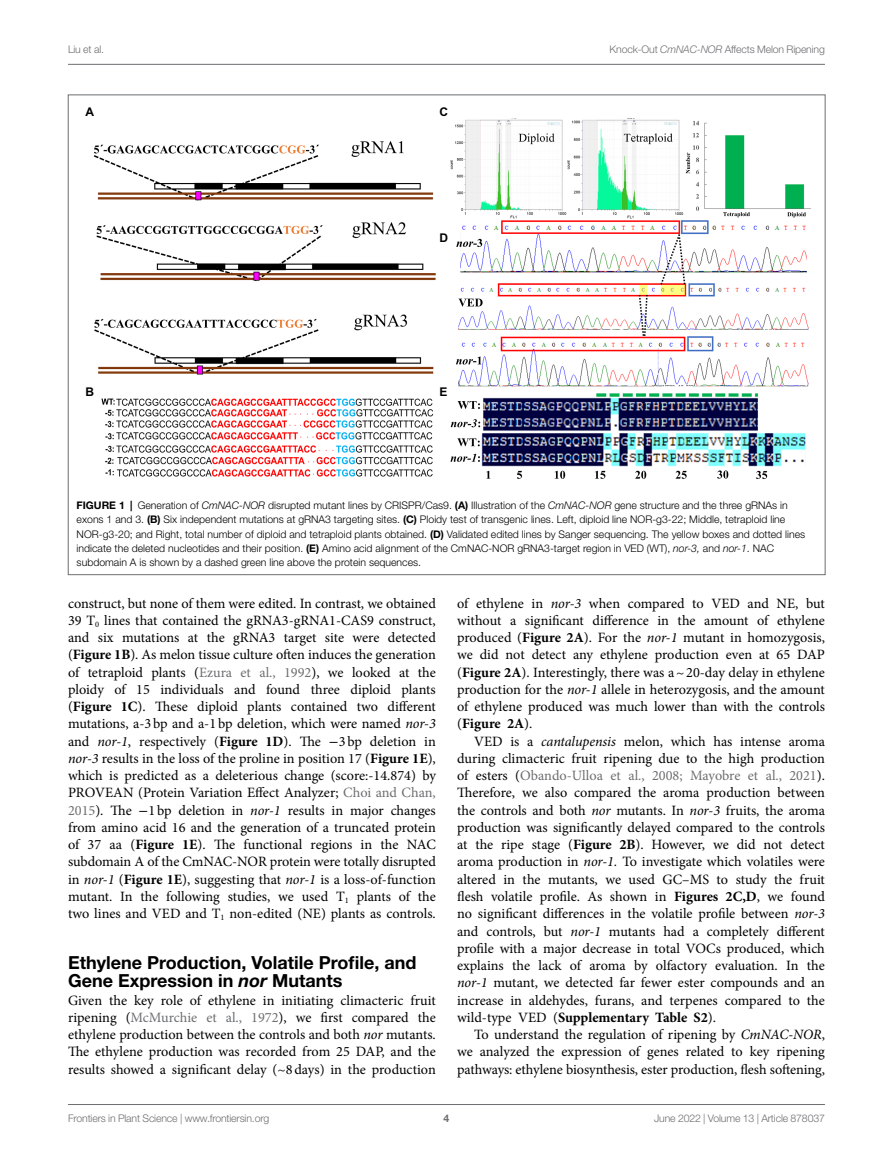
<style>
.page{position:relative;width:893px;height:1170px;background:#fff}
.page>*{position:absolute;margin:0;border:0;box-sizing:border-box;transform-origin:0 0}
.HEAD_2{font:700 18px/18.8px "Helvetica Neue LT Std";color:#000}
.TEXT_FLUSH{font:14.25px/17.2px "Minion Pro";letter-spacing:-.005em;color:#000;text-align:justify}
.TEXT{font:14.25px/17.2px "Minion Pro";letter-spacing:-.005em;color:#000;text-align:justify}
.t1{font:700 12px "Arial";color:#000}
.FIG_LEG{font:300 10.5px/14.2px "Helvetica Neue LT Std";color:#000}
.t2{font:300 10.5px "Helvetica Neue LT Std";letter-spacing:-.015em;color:#6d6e71}
.t3{font:700 10.5px "Helvetica Neue LT Std";color:#6d6e71}
.s1{font-style:italic}
.s2{font-weight:700}
.s3{color:#6d6e71}
.s4{font-family:"STIX General"}
</style>
<div class="page">
<hr style="left:68px;top:64px;width:757px;height:1px;background:#6d6e71">
<hr style="left:68px;top:1104px;width:757px;height:1px;background:#6d6e71">
<img style="left:93px;top:118px;width:718px;height:361px">
<p class="t2" style="left:68px;top:42px;width:38px">Liu et al.</p>
<p class="t2" style="left:610px;top:42px;width:217px">Knock-Out <span class="s1">CmNAC</span>-<span class="s1">NOR</span> Affects Melon Ripening</p>
<p class="t1" style="left:86px;top:104px;width:10px">A</p>
<p class="t1" style="left:439px;top:104px;width:10px">C</p>
<p class="t1" style="left:439px;top:229px;width:10px">D</p>
<p class="t1" style="left:86px;top:383px;width:10px">B</p>
<p class="t1" style="left:439px;top:383px;width:10px">E</p>
<p class="FIG_LEG" style="left:77px;top:498px;width:730px"><span class="s2">FIGURE 1 |</span> Generation of <span class="s1">CmNAC-NOR</span> disrupted mutant lines by CRISPR/Cas9. <span class="s2">(A)</span> Illustration of the <span class="s1">CmNAC-NOR</span> gene structure and the three gRNAs in exons 1 and 3. <span class="s2">(B)</span> Six independent mutations at gRNA3 targeting sites. <span class="s2">(C)</span> Ploidy test of transgenic lines. Left, diploid line NOR-g3-22; Middle, tetraploid line NOR-g3-20; and Right, total number of diploid and tetraploid plants obtained. <span class="s2">(D)</span> Validated edited lines by Sanger sequencing. The yellow boxes and dotted lines indicate the deleted nucleotides and their position. <span class="s2">(E)</span> Amino acid alignment of the CmNAC-NOR gRNA3-target region in VED (WT), <span class="s1">nor-3,</span> and <span class="s1">nor-1</span>. NAC subdomain A is shown by a dashed green line above the protein sequences.</p>
<p class="TEXT_FLUSH" style="left:68px;top:594px;width:369px">construct, but none of them were edited. In contrast, we obtained 39 T<sub>0</sub> lines that contained the gRNA3-gRNA1-CAS9 construct, and six mutations at the gRNA3 target site were detected (<span class="s2">Figure 1B</span>). As melon tissue culture often induces the generation of tetraploid plants (<span class="s3">Ezura et al., 1992</span>), we looked at the ploidy of 15 individuals and found three diploid plants (<span class="s2">Figure 1C</span>). These diploid plants contained two different mutations, a-3bp and a-1bp deletion, which were named <span class="s1">nor-3 </span>and <span class="s1">nor-1</span>, respectively (<span class="s2">Figure 1D</span>). The <span class="s4">−</span>3bp deletion in <span class="s1">nor-3</span> results in the loss of the proline in position 17 (<span class="s2">Figure 1E</span>), which is predicted as a deleterious change (score:-14.874) by PROVEAN (Protein Variation Effect Analyzer; <span class="s3">Choi and Chan, 2015</span>). The <span class="s4">−</span>1bp deletion in <span class="s1">nor-1</span> results in major changes from amino acid 16 and the generation of a truncated protein of 37 aa (<span class="s2">Figure 1E</span>). The functional regions in the NAC subdomain A of the CmNAC-NOR protein were totally disrupted in <span class="s1">nor-1</span> (<span class="s2">Figure 1E</span>), suggesting that <span class="s1">nor-1</span> is a loss-of-function mutant. In the following studies, we used T<sub>1</sub> plants of the two lines and VED and T<sub>1</sub> non-edited (NE) plants as controls.</p>
<p class="HEAD_2" style="left:68px;top:952px;width:350px">Ethylene Production, Volatile Profile, and<br>Gene Expression in <span class="s1">nor</span> Mutants</p>
<p class="TEXT_FLUSH" style="left:68px;top:991px;width:369px">Given the key role of ethylene in initiating climacteric fruit ripening (<span class="s3">McMurchie et al., 1972</span>), we first compared the ethylene production between the controls and both <span class="s1">nor</span> mutants.<br>The ethylene production was recorded from 25 DAP, and the results showed a significant delay (~8days) in the production</p>
<p class="TEXT_FLUSH" style="left:457px;top:594px;width:369px">of ethylene in <span class="s1">nor-3</span> when compared to VED and NE, but without a significant difference in the amount of ethylene produced (<span class="s2">Figure 2A</span>). For the <span class="s1">nor-1</span> mutant in homozygosis, we did not detect any ethylene production even at 65 DAP (<span class="s2">Figure 2A</span>). Interestingly, there was a~20-day delay in ethylene production for the <span class="s1">nor-1</span> allele in heterozygosis, and the amount of ethylene produced was much lower than with the controls (<span class="s2">Figure 2A</span>).</p>
<p class="TEXT" style="left:457px;top:732px;width:369px;text-indent:17px">VED is a <span class="s1">cantalupensis</span> melon, which has intense aroma during climacteric fruit ripening due to the high production of esters (<span class="s3">Obando-Ulloa et al., 2008; Mayobre et al., 2021</span>).<br>Therefore, we also compared the aroma production between the controls and both <span class="s1">nor</span> mutants. In <span class="s1">nor-3</span> fruits, the aroma production was significantly delayed compared to the controls at the ripe stage (<span class="s2">Figure 2B</span>). However, we did not detect aroma production in <span class="s1">nor-1.</span> To investigate which volatiles were altered in the mutants, we used GC–MS to study the fruit flesh volatile profile. As shown in <span class="s2">Figures 2C,D</span>, we found no significant differences in the volatile profile between <span class="s1">nor-3 </span>and controls, but <span class="s1">nor-1</span> mutants had a completely different profile with a major decrease in total VOCs produced, which explains the lack of aroma by olfactory evaluation. In the <span class="s1">nor-1</span> mutant, we detected far fewer ester compounds and an increase in aldehydes, furans, and terpenes compared to the wild-type VED (<span class="s2">Supplementary Table S2</span>).</p>
<p class="TEXT" style="left:457px;top:1025px;width:369px;text-indent:17px">To understand the regulation of ripening by <span class="s1">CmNAC-NOR</span>, we analyzed the expression of genes related to key ripening pathways: ethylene biosynthesis, ester production, flesh softening,</p>
<p class="t2" style="left:68px;top:1111px;width:203px">Frontiers in Plant Science | www.frontiersin.org</p>
<p class="t3" style="left:444px;top:1111px;width:7px">4</p>
<p class="t2" style="left:654px;top:1111px;width:172px">June 2022 | Volume 13 | Article 878037</p>
</div>
